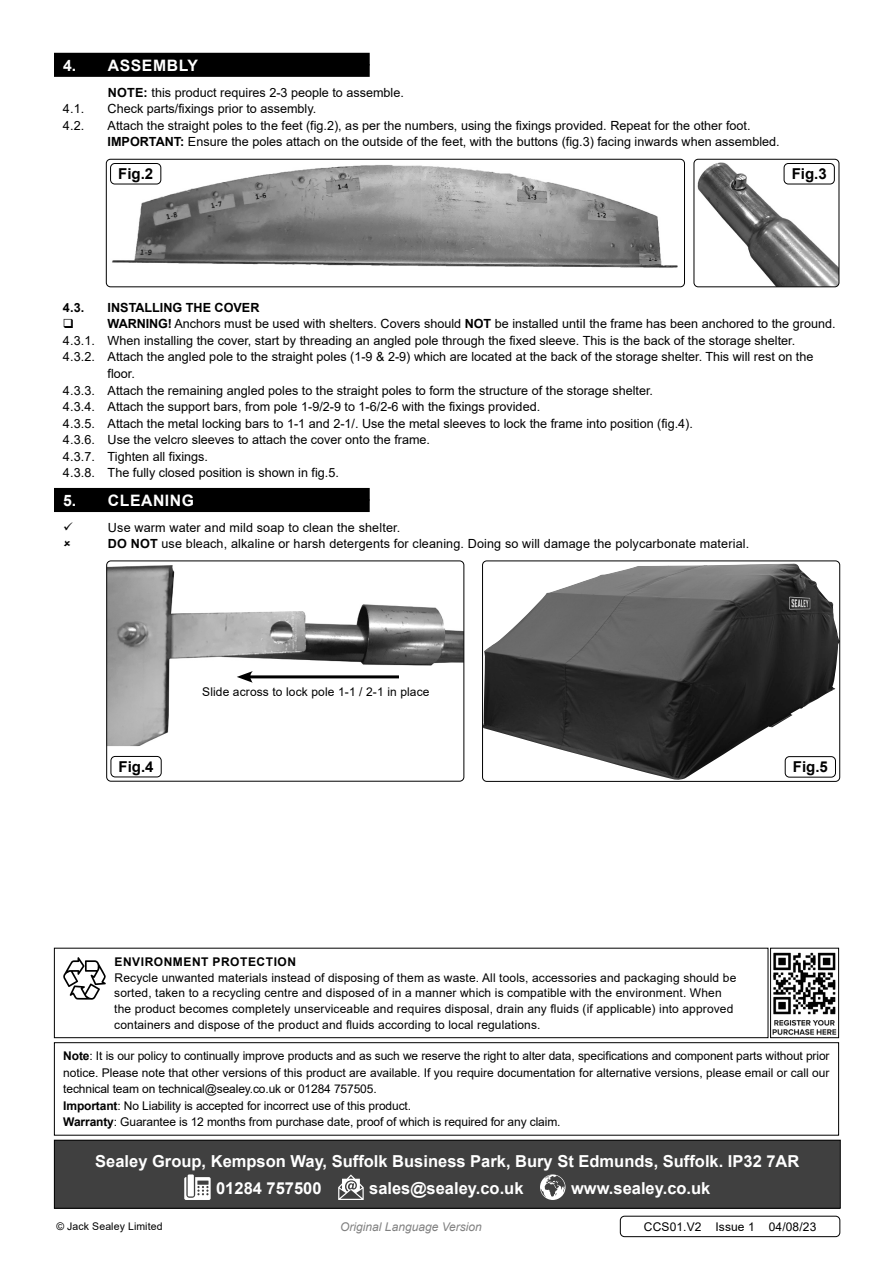
<style>
.page{position:relative;width:893px;height:1263px;background:#fff}
.page>*{position:absolute;margin:0;border:0;box-sizing:border-box;transform-origin:0 0}
.t1{font:700 16.5px/26.7px "Arial";color:#fff}
.t2{font:700 15.75px "Arial";letter-spacing:.035em;color:#fff}
.t3{font:700 15px "Arial";color:#000}
.t4{font:12.6px/16.5px "Arial";color:#000}
.t5{font:700 12.6px "Arial";color:#000}
.t6{font:12px/16.5px "Arial";letter-spacing:-.005em;color:#000}
.t7{font:italic 12px "Arial";color:#818181}
.t8{font:700 12px "Arial";letter-spacing:.045em;color:#000}
.t9{font:10.5px "Arial";letter-spacing:.01em;color:#000}
.s1{font-weight:700}
</style>
<div class="page">
<div style="left:620px;top:1216px;width:220px;height:21px;border:1px solid #000;border-radius:4px"></div>
<div style="left:54px;top:1140px;width:786px;height:68px;background:#404040"></div>
<svg style="left:184px;top:1177px;width:27px;height:23px"></svg>
<div style="left:188px;top:1174px;width:6px;height:22px;background:#fff"></div>
<svg style="left:338px;top:1174px;width:26px;height:26px"></svg>
<svg style="left:540px;top:1174px;width:25px;height:26px"></svg>
<div style="left:54px;top:1140px;width:787px;height:68px;border:1px solid #000"></div>
<div style="left:54px;top:64px;width:316px;height:13px;background:#000"></div>
<div style="left:54px;top:53px;width:316px;height:12px;background:#000"></div>
<div style="left:54px;top:499px;width:316px;height:13px;background:#000"></div>
<div style="left:54px;top:488px;width:316px;height:13px;background:#000"></div>
<div style="left:54px;top:1042px;width:785px;height:93px;border:1px solid #000"></div>
<div style="left:54px;top:948px;width:714px;height:90px;border:1px solid #000"></div>
<svg style="left:63px;top:957px;width:43px;height:43px"></svg>
<img style="left:772px;top:952px;width:65px;height:83px">
<div style="left:770px;top:948px;width:69px;height:90px;border:1px solid #000"></div>
<img style="left:694px;top:159px;width:145px;height:128px">
<div style="left:694px;top:159px;width:145px;height:128px;border:1px solid #000;border-radius:4px"></div>
<img style="left:106px;top:160px;width:572px;height:126px">
<div style="left:106px;top:159px;width:579px;height:128px;border:1px solid #000;border-radius:4px"></div>
<div style="left:111px;top:163px;width:50px;height:21px;background:#fff;border-radius:4px"></div>
<div style="left:110px;top:163px;width:51px;height:21px;border:1px solid #000;border-radius:4px"></div>
<div style="left:784px;top:163px;width:50px;height:21px;background:#fff;border-radius:4px"></div>
<div style="left:784px;top:163px;width:51px;height:21px;border:1px solid #000;border-radius:4px"></div>
<img style="left:484px;top:563px;width:354px;height:217px">
<div style="left:482px;top:560px;width:358px;height:222px;border:1px solid #000;border-radius:4px"></div>
<img style="left:108px;top:562px;width:354px;height:184px">
<div style="left:106px;top:560px;width:358px;height:221px;border:1px solid #000;border-radius:4px"></div>
<hr style="left:247px;top:675px;width:152px;height:3px;background:#000">
<svg style="left:237px;top:671px;width:16px;height:12px"></svg>
<div style="left:111px;top:756px;width:51px;height:21px;border:1px solid #000;border-radius:4px"></div>
<div style="left:785px;top:757px;width:50px;height:20px;background:#fff;border-radius:4px"></div>
<div style="left:785px;top:756px;width:51px;height:21px;border:1px solid #000;border-radius:4px"></div>
<p class="t2" style="left:63px;top:54px;width:136px">4. ASSEMBLY</p>
<p class="t4" style="left:108px;top:84px;width:298px"><span class="s1">NOTE:</span> this product requires 2-3 people to assemble.</p>
<p class="t4" style="left:63px;top:100px;width:23px">4.1.</p>
<p class="t4" style="left:108px;top:100px;width:210px">Check parts/fixings prior to assembly.</p>
<p class="t4" style="left:63px;top:117px;width:23px">4.2.</p>
<p class="t4" style="left:108px;top:117px;width:674px">Attach the straight poles to the feet (fig.2), as per the numbers, using the fixings provided. Repeat for the other foot.<br><span class="s1">IMPORTANT:</span> Ensure the poles attach on the outside of the feet, with the buttons (fig.3) facing inwards when assembled.</p>
<p class="t3" style="left:118px;top:163px;width:36px">Fig.2</p>
<p class="t3" style="left:792px;top:163px;width:36px">Fig.3</p>
<p class="t5" style="left:63px;top:298px;width:23px">4.3.</p>
<p class="t5" style="left:108px;top:298px;width:153px">INSTALLING THE COVER</p>
<p class="t4" style="left:108px;top:316px;width:729px"><span class="s1">WARNING!</span> Anchors must be used with shelters. Covers should <span class="s1">NOT</span> be installed untiI the frame has been anchored to the ground.</p>
<p class="t4" style="left:63px;top:332px;width:734px">4.3.1. When installing the cover, start by threading an angled pole through the fixed sleeve. This is the back of the storage shelter.</p>
<p class="t4" style="left:63px;top:349px;width:752px">4.3.2. Attach the angled pole to the straight poles (1-9 &amp; 2-9) which are located at the back of the storage shelter. This will rest on the</p>
<p class="t4" style="left:108px;top:365px;width:29px">floor.</p>
<p class="t4" style="left:63px;top:382px;width:592px">4.3.3. Attach the remaining angled poles to the straight poles to form the structure of the storage shelter.</p>
<p class="t4" style="left:63px;top:398px;width:479px">4.3.4. Attach the support bars, from pole 1-9/2-9 to 1-6/2-6 with the fixings provided.</p>
<p class="t4" style="left:63px;top:415px;width:632px">4.3.5. Attach the metal locking bars to 1-1 and 2-1/. Use the metal sleeves to lock the frame into position (fig.4).</p>
<p class="t4" style="left:63px;top:431px;width:369px">4.3.6. Use the velcro sleeves to attach the cover onto the frame.</p>
<p class="t4" style="left:63px;top:448px;width:147px">4.3.7. Tighten all fixings.</p>
<p class="t4" style="left:63px;top:464px;width:278px">4.3.8. The fully closed position is shown in fig.5.</p>
<p class="t2" style="left:63px;top:489px;width:132px">5. CLEANING</p>
<p class="t4" style="left:108px;top:519px;width:643px">Use warm water and mild soap to clean the shelter.<br><span class="s1">DO NOT</span> use bleach, alkaline or harsh detergents for cleaning. Doing so will damage the polycarbonate material.</p>
<p class="t6" style="left:202px;top:684px;width:229px">Slide across to lock pole 1-1 / 2-1 in place</p>
<p class="t3" style="left:119px;top:756px;width:36px">Fig.4</p>
<p class="t3" style="left:793px;top:756px;width:36px">Fig.5</p>
<p class="t8" style="left:114px;top:953px;width:183px">ENVIRONMENT PROTECTION</p>
<p class="t6" style="left:114px;top:969px;width:624px;line-height:15.8px">Recycle unwanted materials instead of disposing of them as waste. All tools, accessories and packaging should be sorted, taken to a recycling centre and disposed of in a manner which is compatible with the environment. When the product becomes completely unserviceable and requires disposal, drain any fluids (if applicable) into approved containers and dispose of the product and fluids according to local regulations.</p>
<p class="t6" style="left:63px;top:1048px;width:768px"><span class="s1">Note</span>: It is our policy to continually improve products and as such we reserve the right to alter data, specifications and component parts without prior notice. Please note that other versions of this product are available. If you require documentation for alternative versions, please email or call our technical team on technical@sealey.co.uk or 01284 757505.<br><span class="s1">Important</span>: No Liability is accepted for incorrect use of this product.<br><span class="s1">Warranty</span>: Guarantee is 12 months from purchase date, proof of which is required for any claim.</p>
<h1 class="t1" style="left:216px;top:1148px;width:585px;text-indent:-121px">Sealey Group, Kempson Way, Suffolk Business Park, Bury St Edmunds, Suffolk. IP32 7AR<br>01284 757500</h1>
<h1 class="t1" style="left:369px;top:1174px;width:156px">sales@sealey.co.uk</h1>
<h1 class="t1" style="left:571px;top:1174px;width:141px">www.sealey.co.uk</h1>
<p class="t9" style="left:56px;top:1219px;width:108px">© Jack Sealey Limited</p>
<p class="t7" style="left:340px;top:1219px;width:143px">Original Language Version</p>
<p class="t6" style="left:644px;top:1218px;width:174px">CCS01.V2 Issue 1 04/08/23</p>
</div>
